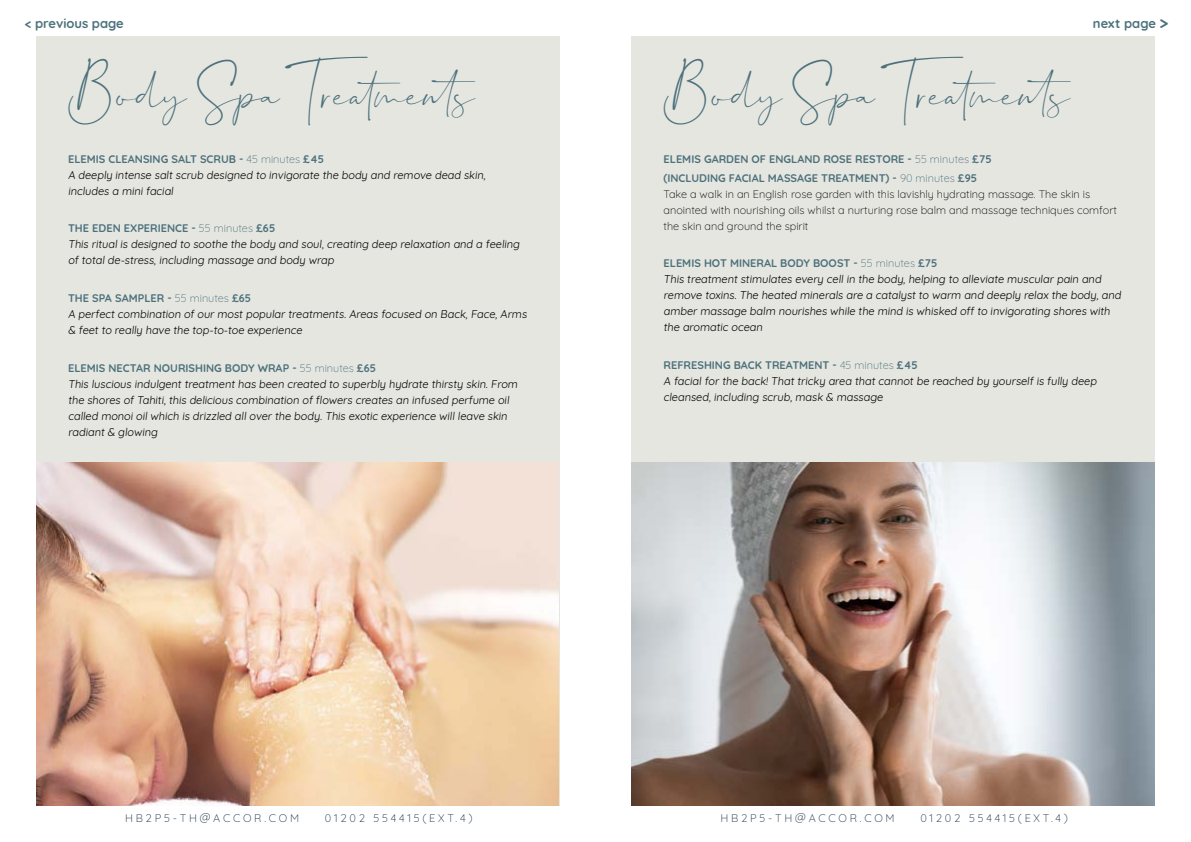
<style>
.page{position:relative;width:1191px;height:842px;background:#fff}
.page>*{position:absolute;margin:0;border:0;box-sizing:border-box;transform-origin:0 0}
.t1{font:22px "Dalmatins";color:#4c717b}
.t2{font:700 13px "Quicksand";color:#4c717b}
.t3{font:11px/16px "Quicksand";color:#000}
.t4{font:300 11px/16px "Quicksand";color:#000}
.t5{font:700 11px/18.8px "Quicksand";color:#4c717b}
.t6{font:300 11px "Quicksand";letter-spacing:.25em;color:#122942}
.s1{font-size:17px}
.s2{font-weight:700;color:#4c717b}
.s3{font-weight:300;color:#4c717b}
.s4{font-weight:300}
</style>
<div class="page">
<div style="left:36px;top:36px;width:523px;height:770px;background:#e6e6e1"></div>
<div style="left:631px;top:36px;width:524px;height:770px;background:#e6e6e1"></div>
<img style="left:36px;top:463px;width:522px;height:343px">
<img style="left:631px;top:463px;width:523px;height:343px">
<p class="t2" style="left:25px;top:13px;width:100px">&lt; previous page</p>
<p class="t2" style="left:1093px;top:12px;width:77px">next page <span class="s1">&gt;</span></p>
<h1 class="t1" style="left:68px;top:84px;width:410px">Body Spa Treatments</h1>
<p class="t3" style="left:68px;top:150px;width:421px"><span class="s2">ELEMIS CLEANSING SALT SCRUB -</span> <span class="s3">45 minutes</span> <span class="s2">£45<br></span>A deeply intense salt scrub designed to invigorate the body and remove dead skin, includes a mini facial</p>
<p class="t3" style="left:68px;top:219px;width:455px"><span class="s2">THE EDEN EXPERIENCE -</span> <span class="s3">55 minutes</span> <span class="s2">£65<br></span>This ritual is designed to soothe the body and soul, creating deep relaxation and a feeling of total de-stress, including massage and body wrap</p>
<p class="t3" style="left:68px;top:289px;width:462px"><span class="s2">THE SPA SAMPLER -</span> <span class="s3">55 minutes</span> <span class="s2">£65<br></span>A perfect combination of our most popular treatments. Areas focused on Back, Face, Arms &amp; feet to really have the top-to-toe experience</p>
<p class="t3" style="left:68px;top:359px;width:453px"><span class="s2">ELEMIS NECTAR NOURISHING BODY WRAP -</span> <span class="s3">55 minutes</span> <span class="s2">£65<br></span>This luscious indulgent treatment has been created to superbly hydrate thirsty skin. From the shores of Tahiti, this delicious combination of flowers creates an infused perfume oil called monoi oil which is drizzled all over the body. This exotic experience will leave skin radiant &amp; glowing</p>
<h1 class="t1" style="left:663px;top:84px;width:410px">Body Spa Treatments</h1>
<p class="t5" style="left:663px;top:148px;width:330px">ELEMIS GARDEN OF ENGLAND ROSE RESTORE - <span class="s4">55 minutes</span> £75 (INCLUDING FACIAL MASSAGE TREATMENT) - <span class="s4">90 minutes</span> £95</p>
<p class="t4" style="left:663px;top:184px;width:455px">Take a walk in an English rose garden with this lavishly hydrating massage. The skin is anointed with nourishing oils whilst a nurturing rose balm and massage techniques comfort the skin and ground the spirit</p>
<p class="t3" style="left:663px;top:254px;width:461px"><span class="s2">ELEMIS HOT MINERAL BODY BOOST -</span> <span class="s3">55 minutes</span> <span class="s2">£75<br></span>This treatment stimulates every cell in the body, helping to alleviate muscular pain and remove toxins. The heated minerals are a catalyst to warm and deeply relax the body, and amber massage balm nourishes while the mind is whisked off to invigorating shores with the aromatic ocean</p>
<p class="t3" style="left:663px;top:356px;width:436px"><span class="s2">REFRESHING BACK TREATMENT -</span> <span class="s3">45 minutes</span> <span class="s2">£45<br></span>A facial for the back! That tricky area that cannot be reached by yourself is fully deep cleansed, including scrub, mask &amp; massage</p>
<p class="t6" style="left:125px;top:809px;width:176px">HB2P5-TH@ACCOR.COM</p>
<p class="t6" style="left:325px;top:809px;width:149px">01202 554415(EXT.4)</p>
<p class="t6" style="left:720px;top:809px;width:176px">HB2P5-TH@ACCOR.COM</p>
<p class="t6" style="left:920px;top:809px;width:149px">01202 554415(EXT.4)</p>
</div>
